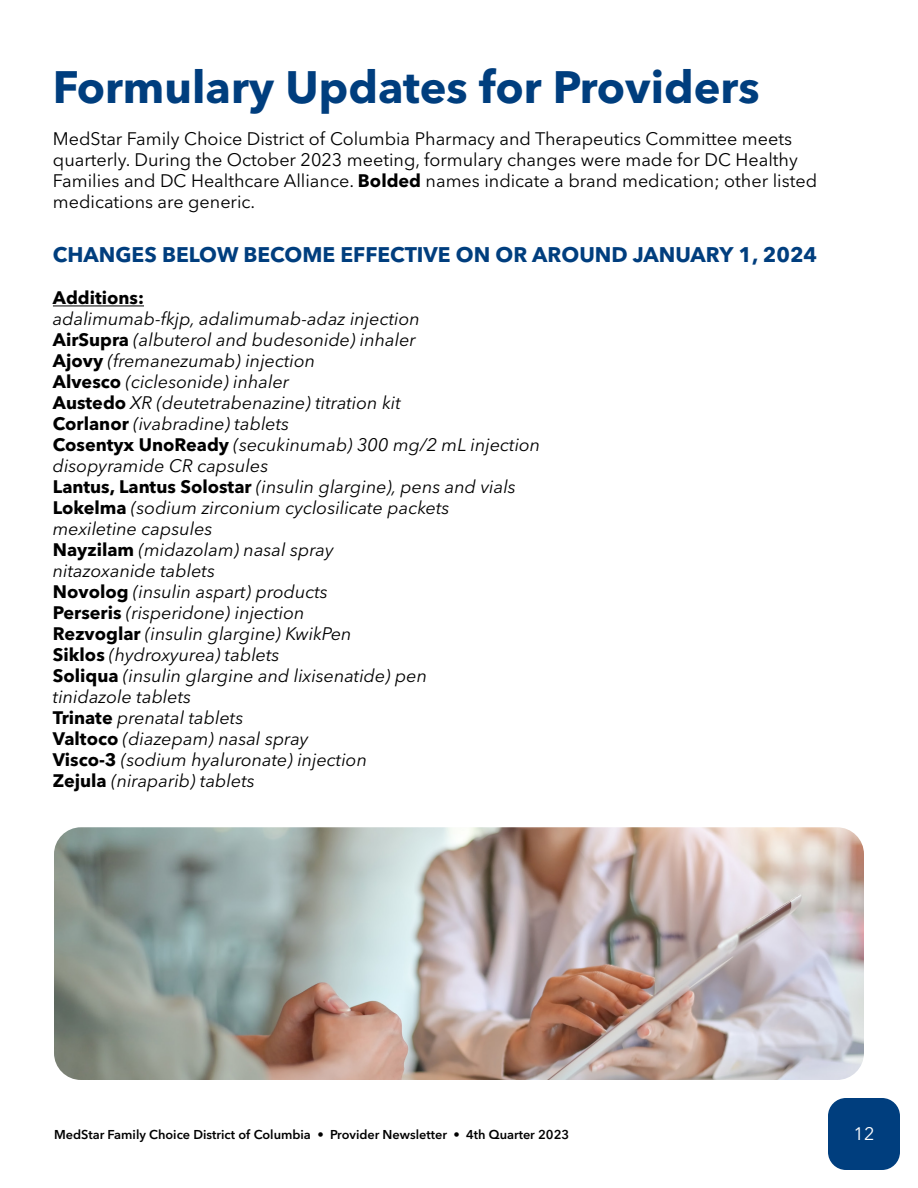
<style>
.page{position:relative;width:918px;height:1188px;background:#fff}
.page>*{position:absolute;margin:0;border:0;box-sizing:border-box;transform-origin:0 0}
.t1{font:700 45px "Avenir Next LT Pro";color:#003e7e}
.Sub_Title{font:700 21px "Avenir Next LT Pro";color:#003e7e}
.t2{font:italic 18px "Avenir Next LT Pro";color:#000}
.t3{font:18px "Avenir Next LT Pro";color:#000}
.t4{font:700 18px "Avenir Next LT Pro";color:#000}
.t5{font:18px "Avenir Next LT Pro";color:#fff}
.t6{font:600 12.75px "Avenir Next LT Pro";color:#000}
.s1{font-weight:700}
.s2{font-weight:700;font-style:normal}
.s3{font-weight:400}
</style>
<div class="page">
<hr style="left:53px;top:305px;width:91px;height:1px;background:#000">
<img style="left:54px;top:827px;width:810px;height:253px">
<div style="left:828px;top:1098px;width:72px;height:72px;background:#003e7e;border-radius:18px"></div>
<h1 class="t1" style="left:53px;top:60px;width:708px">Formulary Updates for Providers</h1>
<p class="t3" style="left:53px;top:128px;width:741px">MedStar Family Choice District of Columbia Pharmacy and Therapeutics Committee meets</p>
<p class="t3" style="left:53px;top:149px;width:746px">quarterly. During the October 2023 meeting, formulary changes were made for DC Healthy</p>
<p class="t3" style="left:53px;top:170px;width:766px">Families and DC Healthcare Alliance. <span class="s1">Bolded</span> names indicate a brand medication; other listed</p>
<p class="t3" style="left:53px;top:191px;width:204px">medications are generic.</p>
<p class="Sub_Title" style="left:53px;top:242px;width:766px">CHANGES BELOW BECOME EFFECTIVE ON OR AROUND JANUARY 1, 2024</p>
<p class="t4" style="left:53px;top:287px;width:93px">Additions:</p>
<p class="t2" style="left:53px;top:308px;width:368px">adalimumab-fkjp, adalimumab-adaz injection</p>
<p class="t2" style="left:53px;top:329px;width:364px"><span class="s2">AirSupra</span> (albuterol and budesonide) inhaler</p>
<p class="t2" style="left:53px;top:350px;width:264px"><span class="s2">Ajovy</span> (fremanezumab) injection</p>
<p class="t2" style="left:53px;top:371px;width:238px"><span class="s2">Alvesco</span> (ciclesonide) inhaler</p>
<p class="t2" style="left:53px;top:392px;width:349px"><span class="s2">Austedo</span> XR (deutetrabenazine) titration kit</p>
<p class="t2" style="left:53px;top:413px;width:238px"><span class="s2">Corlanor</span> (ivabradine) tablets</p>
<p class="t2" style="left:53px;top:434px;width:489px"><span class="s2">Cosentyx UnoReady</span> (secukinumab) 300 mg/2 mL injection</p>
<p class="t2" style="left:53px;top:455px;width:217px">disopyramide CR capsules</p>
<p class="t2" style="left:53px;top:476px;width:465px"><span class="s2">Lantus, Lantus Solostar</span> (insulin glargine), pens and vials</p>
<p class="t2" style="left:53px;top:497px;width:398px"><span class="s2">Lokelma</span> (sodium zirconium cyclosilicate packets</p>
<p class="t2" style="left:53px;top:518px;width:161px">mexiletine capsules</p>
<p class="t2" style="left:53px;top:539px;width:283px"><span class="s2">Nayzilam</span> (midazolam) nasal spray</p>
<p class="t2" style="left:53px;top:560px;width:164px">nitazoxanide tablets</p>
<p class="t2" style="left:53px;top:581px;width:277px"><span class="s2">Novolog</span> (insulin aspart) products</p>
<p class="t2" style="left:53px;top:602px;width:253px"><span class="s2">Perseris</span> (risperidone) injection</p>
<p class="t2" style="left:53px;top:623px;width:300px"><span class="s2">Rezvoglar</span> (insulin glargine) KwikPen</p>
<p class="t2" style="left:53px;top:644px;width:228px"><span class="s2">Siklos</span> (hydroxyurea) tablets</p>
<p class="t2" style="left:53px;top:665px;width:376px"><span class="s2">Soliqua</span> (insulin glargine and lixisenatide) pen</p>
<p class="t2" style="left:53px;top:686px;width:140px">tinidazole tablets</p>
<p class="t2" style="left:53px;top:707px;width:192px"><span class="s2">Trinate</span> prenatal tablets</p>
<p class="t2" style="left:53px;top:728px;width:257px"><span class="s2">Valtoco</span> (diazepam) nasal spray</p>
<p class="t2" style="left:53px;top:749px;width:316px"><span class="s2">Visco-3</span> (sodium hyaluronate) injection</p>
<p class="t2" style="left:53px;top:770px;width:203px"><span class="s2">Zejula</span> (niraparib) tablets</p>
<p class="t6" style="left:54px;top:1126px;width:517px">MedStar Family Choice District of Columbia <span class="s3">•</span> Provider Newsletter • 4th Quarter 2023</p>
<p class="t5" style="left:854px;top:1123px;width:22px">12</p>
</div>
